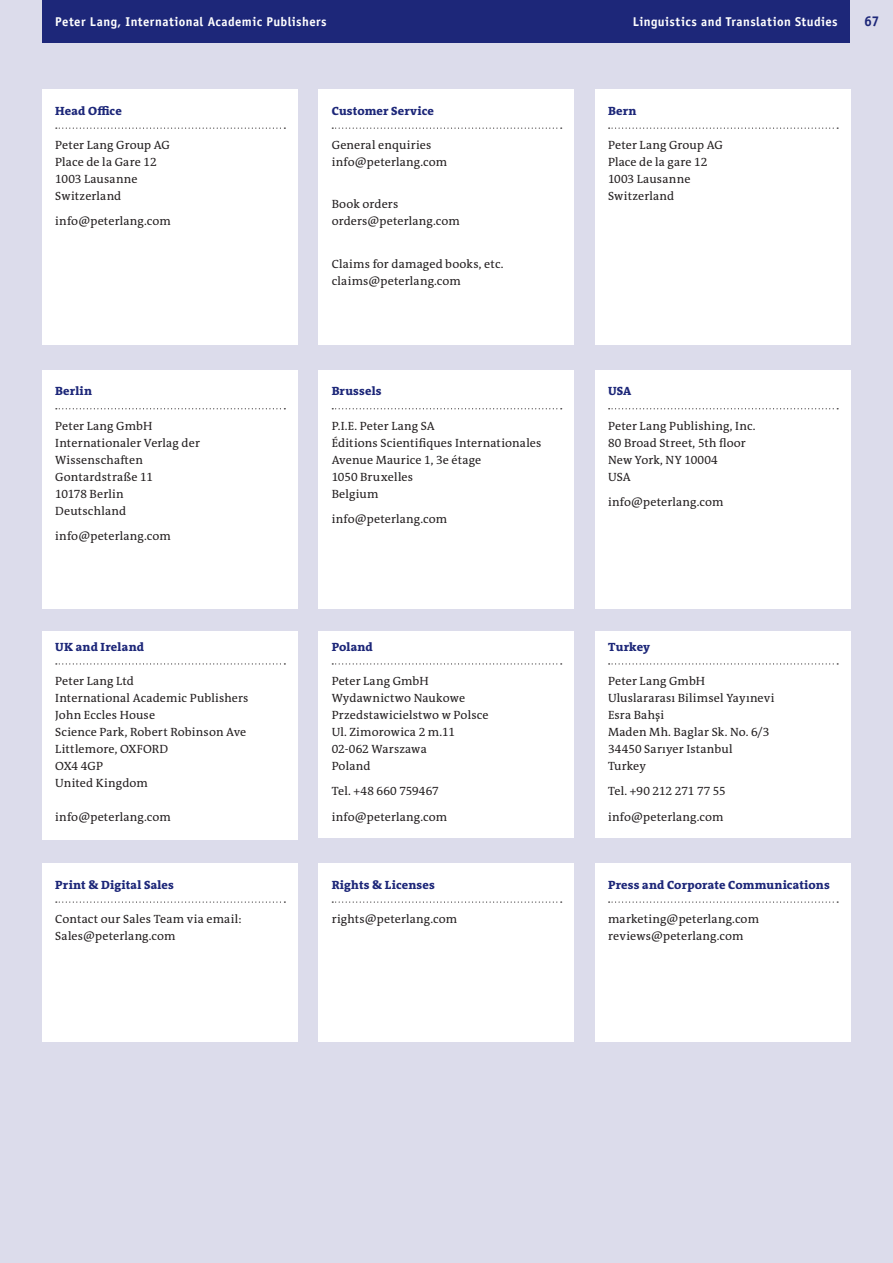
<style>
.page{position:relative;width:893px;height:1263px;background:#fff}
.page>*{position:absolute;margin:0;border:0;box-sizing:border-box;transform-origin:0 0}
.t1{font:700 14.25px "Officina Sans";color:#1d2779}
.Rubrik{font:700 12.75px "Officina Sans";letter-spacing:.035em;color:#fff}
.Adressen{font:12px/17px "The Antiqua B W5 Plain";letter-spacing:.015em;color:#231f20}
.Adressen-Titel{font:800 12px "The Antiqua B W8";letter-spacing:.015em;color:#1d2779}
.Adressen_Titel{font:800 12px "The Antiqua B W8";letter-spacing:.015em;color:#1d2779}
</style>
<div class="page">
<div style="left:0;top:0;width:893px;height:43px;background:#dcdceb"></div>
<div style="left:0;top:43px;width:893px;height:1220px;background:#dcdceb"></div>
<div style="left:43px;top:89px;width:255px;height:255px;background:#fff"></div>
<div style="left:43px;top:370px;width:255px;height:238px;background:#fff"></div>
<div style="left:43px;top:631px;width:255px;height:209px;background:#fff"></div>
<div style="left:319px;top:89px;width:255px;height:255px;background:#fff"></div>
<div style="left:319px;top:370px;width:255px;height:238px;background:#fff"></div>
<div style="left:319px;top:631px;width:255px;height:207px;background:#fff"></div>
<div style="left:595px;top:89px;width:255px;height:255px;background:#fff"></div>
<div style="left:595px;top:370px;width:255px;height:238px;background:#fff"></div>
<div style="left:595px;top:631px;width:255px;height:207px;background:#fff"></div>
<svg style="left:56px;top:128px;width:229px;height:1px"></svg>
<svg style="left:332px;top:128px;width:230px;height:1px"></svg>
<svg style="left:609px;top:128px;width:229px;height:1px"></svg>
<svg style="left:56px;top:408px;width:229px;height:1px"></svg>
<svg style="left:332px;top:408px;width:230px;height:1px"></svg>
<svg style="left:609px;top:408px;width:229px;height:1px"></svg>
<svg style="left:56px;top:663px;width:229px;height:1px"></svg>
<svg style="left:332px;top:663px;width:230px;height:1px"></svg>
<svg style="left:609px;top:663px;width:229px;height:1px"></svg>
<div style="left:595px;top:863px;width:255px;height:179px;background:#fff"></div>
<svg style="left:609px;top:901px;width:229px;height:2px"></svg>
<div style="left:319px;top:863px;width:255px;height:179px;background:#fff"></div>
<svg style="left:332px;top:901px;width:230px;height:2px"></svg>
<div style="left:43px;top:863px;width:255px;height:179px;background:#fff"></div>
<svg style="left:56px;top:901px;width:229px;height:2px"></svg>
<div style="left:43px;top:0;width:807px;height:43px;background:#1d2779"></div>
<p class="Rubrik" style="left:55px;top:14px;width:273px">Peter Lang, International Academic Publishers</p>
<p class="Rubrik" style="left:633px;top:14px;width:206px">Linguistics and Translation Studies</p>
<p class="t1" style="left:864px;top:13px;width:17px">67</p>
<p class="Adressen-Titel" style="left:55px;top:103px;width:68px">Head Office</p>
<p class="Adressen" style="left:55px;top:136px;width:116px">Peter Lang Group AG<br>Place de la Gare 12<br>1003 Lausanne<br>Switzerland</p>
<p class="Adressen" style="left:55px;top:213px;width:117px">info@peterlang.com</p>
<p class="Adressen-Titel" style="left:55px;top:384px;width:38px">Berlin</p>
<p class="Adressen" style="left:55px;top:417px;width:146px">Peter Lang GmbH<br>Internationaler Verlag der<br>Wissenschaften<br>Gontardstraße 11<br>10178 Berlin<br>Deutschland</p>
<p class="Adressen" style="left:55px;top:528px;width:117px">info@peterlang.com</p>
<p class="Adressen-Titel" style="left:55px;top:639px;width:90px">UK and Ireland</p>
<p class="Adressen" style="left:55px;top:672px;width:195px">Peter Lang Ltd<br>International Academic Publishers<br>John Eccles House<br>Science Park, Robert Robinson Ave<br>Littlemore, OXFORD<br>OX4 4GP<br>United Kingdom</p>
<p class="Adressen" style="left:55px;top:808px;width:117px">info@peterlang.com</p>
<p class="Adressen_Titel" style="left:55px;top:877px;width:120px">Print &amp; Digital Sales</p>
<p class="Adressen" style="left:55px;top:910px;width:188px">Contact our Sales Team via email:<br>Sales@peterlang.com</p>
<p class="Adressen-Titel" style="left:332px;top:103px;width:104px">Customer Service</p>
<p class="Adressen" style="left:332px;top:136px;width:117px">General enquiries info@peterlang.com</p>
<p class="Adressen" style="left:332px;top:196px;width:130px">Book orders orders@peterlang.com</p>
<p class="Adressen" style="left:332px;top:255px;width:172px">Claims for damaged books, etc. claims@peterlang.com</p>
<p class="Adressen-Titel" style="left:332px;top:384px;width:51px">Brussels</p>
<p class="Adressen" style="left:332px;top:417px;width:211px">P.I.E. Peter Lang SA<br>Éditions Scientifiques Internationales<br>Avenue Maurice 1, 3e étage<br>1050 Bruxelles<br>Belgium</p>
<p class="Adressen" style="left:332px;top:511px;width:117px">info@peterlang.com</p>
<p class="Adressen-Titel" style="left:332px;top:639px;width:43px">Poland</p>
<p class="Adressen" style="left:332px;top:672px;width:158px">Peter Lang GmbH<br>Wydawnictwo Naukowe<br>Przedstawicielstwo w Polsce<br>Ul. Zimorowica 2 m.11<br>02-062 Warszawa<br>Poland</p>
<p class="Adressen" style="left:332px;top:783px;width:108px">Tel. +48 660 759467</p>
<p class="Adressen" style="left:332px;top:808px;width:117px">info@peterlang.com</p>
<p class="Adressen_Titel" style="left:332px;top:877px;width:105px">Rights &amp; Licenses</p>
<p class="Adressen" style="left:332px;top:910px;width:127px">rights@peterlang.com</p>
<p class="Adressen-Titel" style="left:608px;top:103px;width:30px">Bern</p>
<p class="Adressen" style="left:608px;top:136px;width:116px">Peter Lang Group AG<br>Place de la gare 12<br>1003 Lausanne<br>Switzerland</p>
<p class="Adressen-Titel" style="left:608px;top:384px;width:25px">USA</p>
<p class="Adressen" style="left:608px;top:417px;width:148px">Peter Lang Publishing, Inc.<br>80 Broad Street, 5th floor<br>New York, NY 10004<br>USA</p>
<p class="Adressen" style="left:608px;top:494px;width:117px">info@peterlang.com</p>
<p class="Adressen-Titel" style="left:608px;top:639px;width:44px">Turkey</p>
<p class="Adressen" style="left:608px;top:672px;width:168px">Peter Lang GmbH<br>Uluslararası Bilimsel Yayınevi<br>Esra Bahşi<br>Maden Mh. Baglar Sk. No. 6/3<br>34450 Sarıyer Istanbul<br>Turkey</p>
<p class="Adressen" style="left:608px;top:783px;width:119px">Tel. +90 212 271 77 55</p>
<p class="Adressen" style="left:608px;top:808px;width:117px">info@peterlang.com</p>
<p class="Adressen_Titel" style="left:608px;top:877px;width:223px">Press and Corporate Communications</p>
<p class="Adressen" style="left:608px;top:910px;width:152px">marketing@peterlang.com reviews@peterlang.com</p>
</div>
